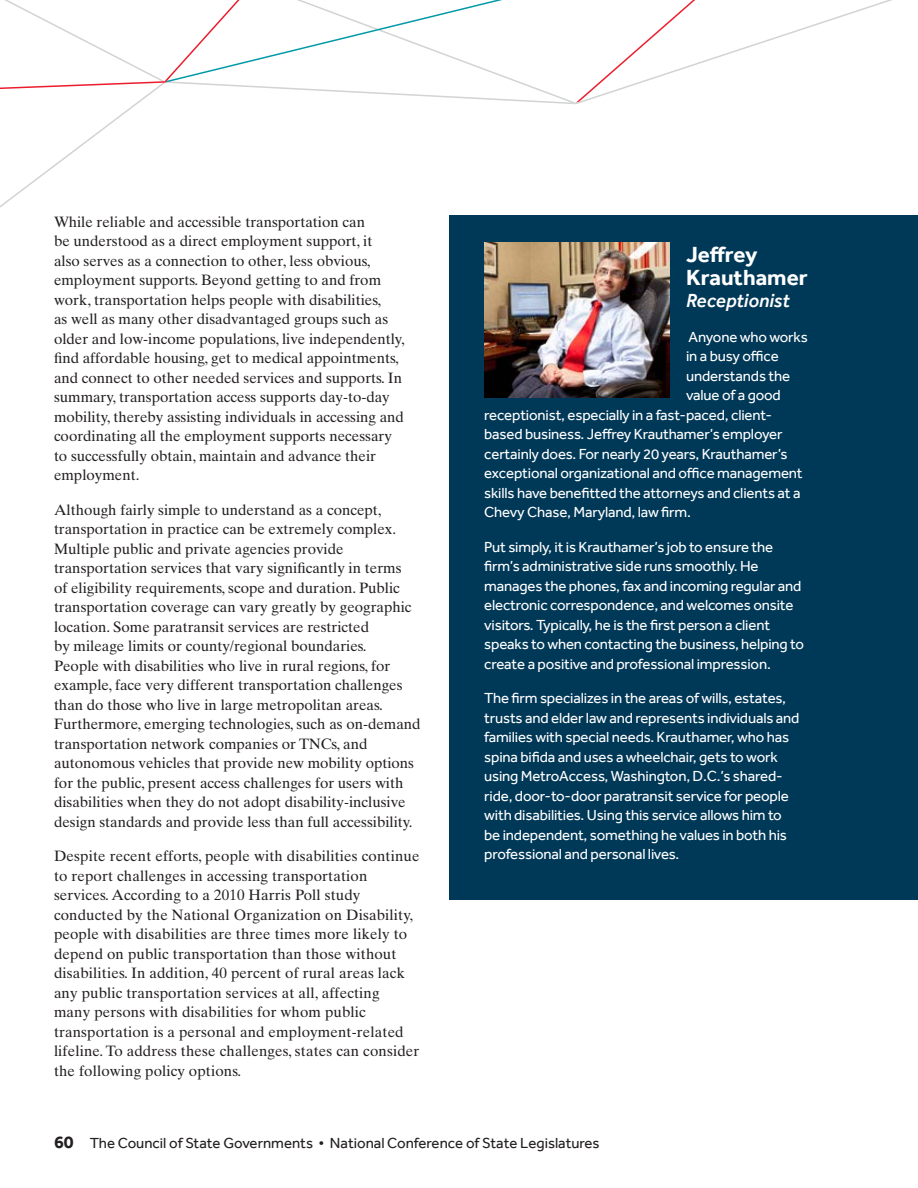
<style>
.page{position:relative;width:918px;height:1188px;background:#fff}
.page>*{position:absolute;margin:0;border:0;box-sizing:border-box;transform-origin:0 0}
.Pull-Out_Body_1{font:700 22.5px/22.5px "Effra";color:#fff}
.Pull-Out_Body_1-2{font:italic 500 19.5px "Effra";color:#fff}
.Body{font:15px/19.5px "Times Ten LT";color:#231f20}
.Pull-Out_Body_1-3{font:15px/19.5px "Effra";letter-spacing:-.01em;color:#fff}
.t1{font:15px "Effra";color:#231f20}
.s1{font-weight:700;font-size:18px}
</style>
<div class="page">
<svg style="left:710px;top:0;width:182px;height:60px"></svg>
<svg style="left:0;top:0;width:710px;height:208px"></svg>
<div style="left:449px;top:215px;width:469px;height:685px;background:#003857"></div>
<img style="left:484px;top:243px;width:186px;height:154px">
<p class="Body" style="left:54px;top:212px;width:352px">While reliable and accessible transportation can<br>be understood as a direct employment support, it<br>also serves as a connection to other, less obvious, employment supports. Beyond getting to and from work, transportation helps people with disabilities,<br>as well as many other disadvantaged groups such as older and low-income populations, live independently, find affordable housing, get to medical appointments, and connect to other needed services and supports. In summary, transportation access supports day-to-day mobility, thereby assisting individuals in accessing and coordinating all the employment supports necessary to successfully obtain, maintain and advance their employment.</p>
<p class="Body" style="left:54px;top:500px;width:368px">Although fairly simple to understand as a concept, transportation in practice can be extremely complex.<br>Multiple public and private agencies provide transportation services that vary significantly in terms<br>of eligibility requirements, scope and duration. Public transportation coverage can vary greatly by geographic location. Some paratransit services are restricted<br>by mileage limits or county/regional boundaries.<br>People with disabilities who live in rural regions, for example, face very different transportation challenges than do those who live in large metropolitan areas.<br>Furthermore, emerging technologies, such as on-demand transportation network companies or TNCs, and autonomous vehicles that provide new mobility options for the public, present access challenges for users with disabilities when they do not adopt disability-inclusive design standards and provide less than full accessibility.</p>
<p class="Body" style="left:54px;top:846px;width:367px">Despite recent efforts, people with disabilities continue to report challenges in accessing transportation services. According to a 2010 Harris Poll study conducted by the National Organization on Disability, people with disabilities are three times more likely to depend on public transportation than those without disabilities. In addition, 40 percent of rural areas lack any public transportation services at all, affecting many persons with disabilities for whom public transportation is a personal and employment-related lifeline. To address these challenges, states can consider the following policy options.</p>
<p class="Pull-Out_Body_1" style="left:686px;top:243px;width:123px">Jeffrey<br>Krauthamer</p>
<p class="Pull-Out_Body_1-2" style="left:686px;top:289px;width:105px">Receptionist</p>
<p class="Pull-Out_Body_1-3" style="left:689px;top:327px;width:121px">Anyone who works</p>
<p class="Pull-Out_Body_1-3" style="left:686px;top:346px;width:94px">in a busy office</p>
<p class="Pull-Out_Body_1-3" style="left:686px;top:366px;width:106px">understands the</p>
<p class="Pull-Out_Body_1-3" style="left:686px;top:385px;width:96px">value of a good</p>
<p class="Pull-Out_Body_1-3" style="left:484px;top:405px;width:290px">receptionist, especially in a fast-paced, client-</p>
<p class="Pull-Out_Body_1-3" style="left:484px;top:424px;width:300px">based business. Jeffrey Krauthamer’s employer</p>
<p class="Pull-Out_Body_1-3" style="left:484px;top:444px;width:305px">certainly does. For nearly 20 years, Krauthamer’s</p>
<p class="Pull-Out_Body_1-3" style="left:484px;top:463px;width:320px">exceptional organizational and office management</p>
<p class="Pull-Out_Body_1-3" style="left:484px;top:483px;width:318px">skills have benefitted the attorneys and clients at a</p>
<p class="Pull-Out_Body_1-3" style="left:484px;top:502px;width:208px">Chevy Chase, Maryland, law firm.</p>
<p class="Pull-Out_Body_1-3" style="left:484px;top:537px;width:321px">Put simply, it is Krauthamer’s job to ensure the firm’s administrative side runs smoothly. He manages the phones, fax and incoming regular and electronic correspondence, and welcomes onsite visitors. Typically, he is the first person a client speaks to when contacting the business, helping to create a positive and professional impression.</p>
<p class="Pull-Out_Body_1-3" style="left:484px;top:688px;width:317px">The firm specializes in the areas of wills, estates, trusts and elder law and represents individuals and families with special needs. Krauthamer, who has spina bifida and uses a wheelchair, gets to work using MetroAccess, Washington, D.C.’s shared&shy;ride, door-to-door paratransit service for people with disabilities. Using this service allows him to be independent, something he values in both his professional and personal lives.</p>
<p class="t1" style="left:54px;top:1135px;width:547px"><span class="s1">60</span> The Council of State Governments • National Conference of State Legislatures</p>
</div>
